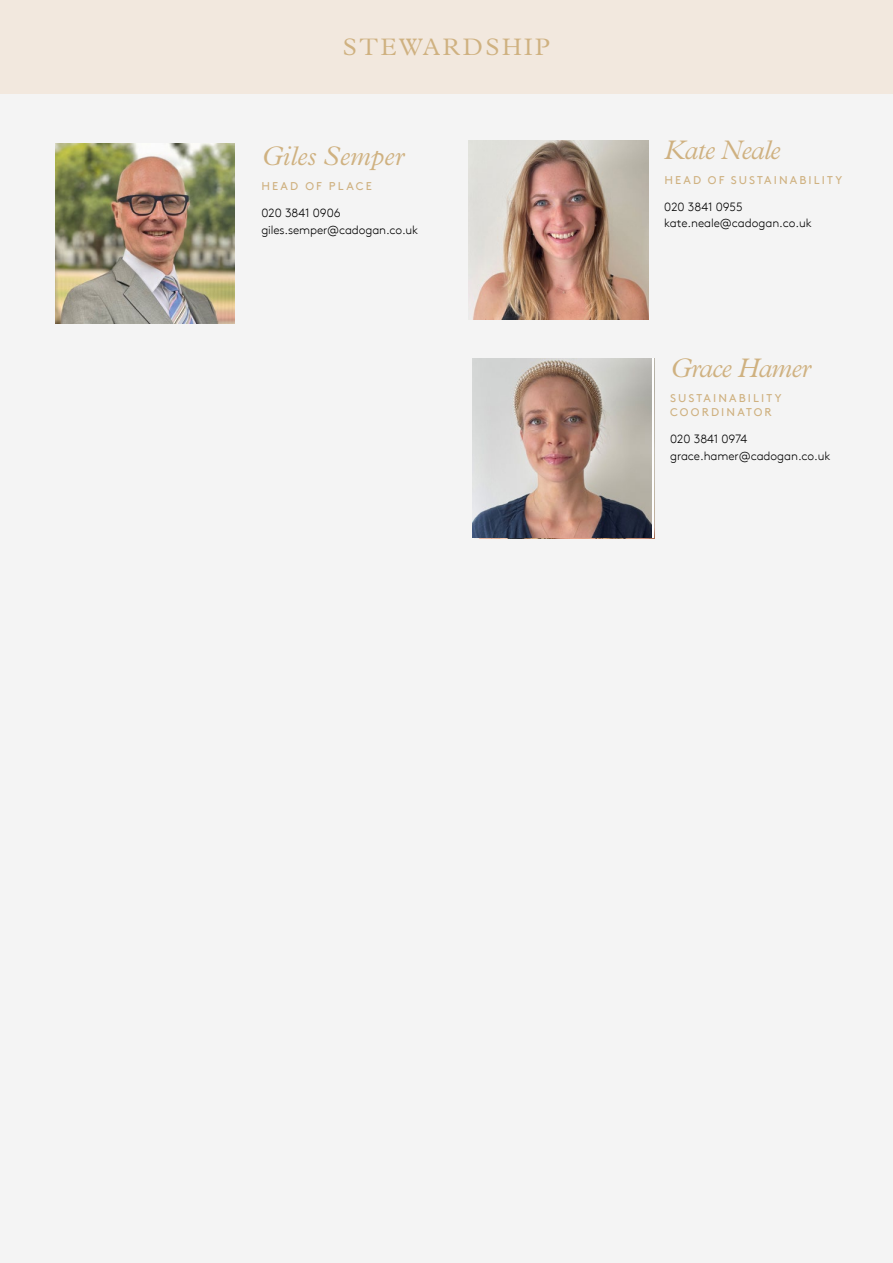
<style>
.page{position:relative;width:893px;height:1263px;background:#f4f4f4}
.page>*{position:absolute;margin:0;border:0;box-sizing:border-box;transform-origin:0 0}
.t1{font:italic 300 27px "Plantin MT Std";letter-spacing:-.025em;color:#cfb180}
.t2{font:italic 300 27px "Plantin MT Std";color:#cfb180}
.t3{font:300 24px "Plantin MT Std";letter-spacing:.1em;color:#cfb180}
.t4{font:300 12px/16.5px "Brown TT";letter-spacing:-.005em;color:#000}
.t5{font:11.25px/14.2px "Brown TT";letter-spacing:.19em;color:#cfb180}
</style>
<div class="page">
<img style="left:469px;top:140px;width:179px;height:180px">
<div style="left:0;top:0;width:893px;height:94px;background:#f2e8de"></div>
<img style="left:55px;top:143px;width:180px;height:180px">
<img style="left:472px;top:358px;width:180px;height:180px">
<h2 class="t3" style="left:343px;top:33px;width:209px">STEWARDSHIP</h2>
<h1 class="t2" style="left:261px;top:141px;width:144px">Giles Semper</h1>
<p class="t5" style="left:261px;top:179px;width:112px">HEAD OF PLACE</p>
<p class="t4" style="left:261px;top:205px;width:158px">020 3841 0906 giles.semper@cadogan.co.uk</p>
<h1 class="t1" style="left:664px;top:135px;width:117px">Kate Neale</h1>
<p class="t5" style="left:664px;top:173px;width:179px">HEAD OF SUSTAINABILITY</p>
<p class="t4" style="left:664px;top:199px;width:149px">020 3841 0955 kate.neale@cadogan.co.uk</p>
<h1 class="t1" style="left:670px;top:353px;width:142px">Grace Hamer</h1>
<p class="t5" style="left:670px;top:391px;width:113px">SUSTAINABILITY<br>COORDINATOR</p>
<p class="t4" style="left:670px;top:431px;width:162px">020 3841 0974 grace.hamer@cadogan.co.uk</p>
</div>
